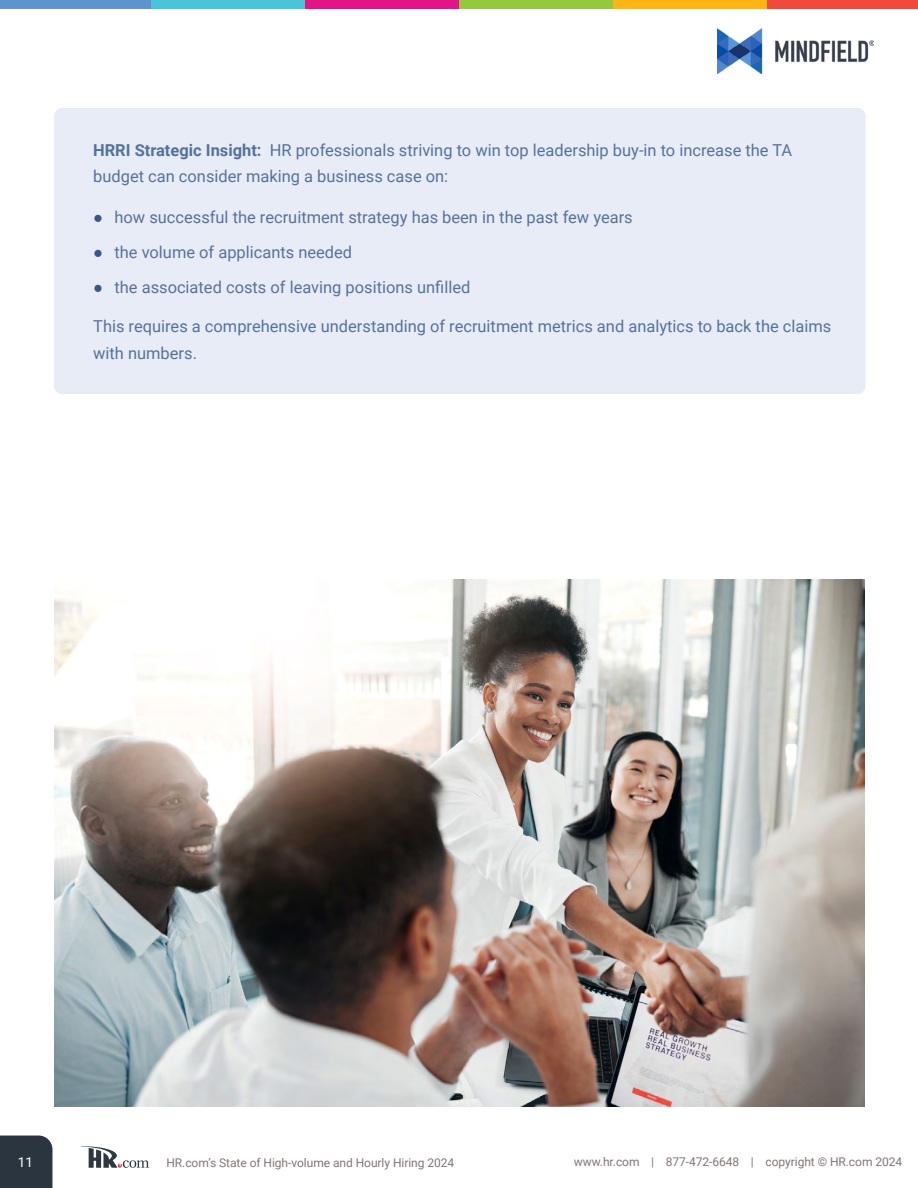
<style>
.page{position:relative;width:918px;height:1188px;background:#fff}
.page>*{position:absolute;margin:0;border:0;box-sizing:border-box;transform-origin:0 0}
.t1{font:16.5px/26.5px "Roboto";color:#54729b}
.t2{font:16.5px "Roboto";color:#56729b}
.t3{font:13.5px "Roboto";color:#fff}
.t4{font:12px "Roboto";letter-spacing:-.005em;color:#827573}
.s1{font-weight:700}
.s2{font-family:"Times New Roman";color:#36598a}
</style>
<div class="page">
<div style="left:0;top:1136px;width:52px;height:52px;background:#2b353f"></div>
<svg style="left:81px;top:1146px;width:68px;height:22px"></svg>
<img style="left:54px;top:579px;width:810px;height:528px">
<div style="left:54px;top:108px;width:812px;height:286px;background:#e8ecf7;border-radius:9px"></div>
<div style="left:0;top:0;width:151px;height:9px;background:#5c94cf"></div>
<div style="left:151px;top:0;width:154px;height:9px;background:#4ac4d6"></div>
<div style="left:305px;top:0;width:154px;height:9px;background:#e31485"></div>
<div style="left:459px;top:0;width:154px;height:9px;background:#94c93d"></div>
<div style="left:613px;top:0;width:154px;height:9px;background:#fcb514"></div>
<div style="left:767px;top:0;width:151px;height:9px;background:#f04a3d"></div>
<img style="left:717px;top:29px;width:157px;height:44px">
<p class="t1" style="left:93px;top:136px;width:701px"><span class="s1">HRRI Strategic Insight:</span> HR professionals striving to win top leadership buy-in to increase the TA budget can consider making a business case on:</p>
<p class="t2" style="left:93px;top:205px;width:541px"><span class="s2">●</span> how successful the recruitment strategy has been in the past few years</p>
<p class="t2" style="left:93px;top:240px;width:261px"><span class="s2">●</span> the volume of applicants needed</p>
<p class="t2" style="left:93px;top:276px;width:379px"><span class="s2">●</span> the associated costs of leaving positions unfilled</p>
<p class="t1" style="left:93px;top:313px;width:740px">This requires a comprehensive understanding of recruitment metrics and analytics to back the claims with numbers.</p>
<p class="t3" style="left:18px;top:1153px;width:17px">11</p>
<p class="t4" style="left:166px;top:1155px;width:289px">HR.com’s State of High-volume and Hourly Hiring 2024</p>
<p class="t4" style="left:574px;top:1153px;width:330px">www.hr.com | 877-472-6648 | copyright © HR.com 2024</p>
</div>
